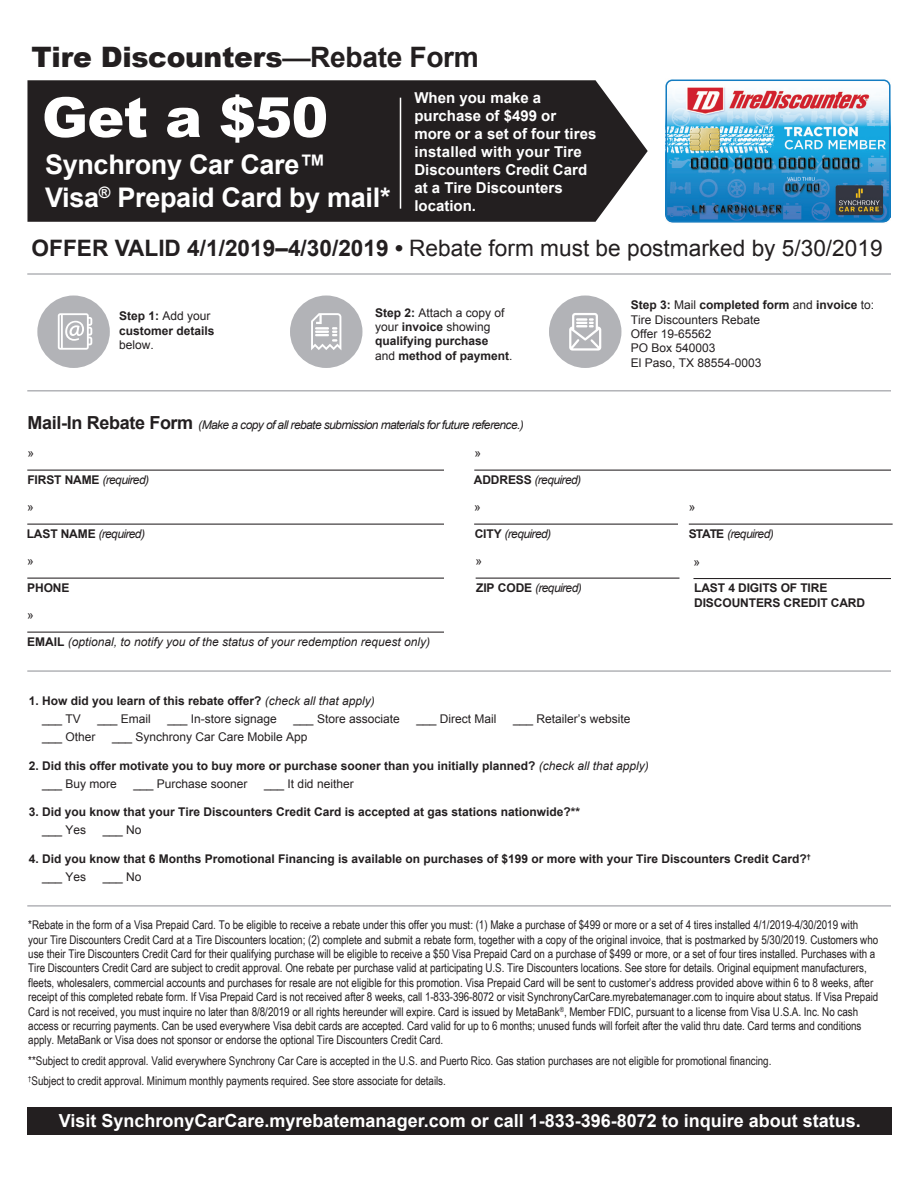
<style>
.page{position:relative;width:918px;height:1188px;background:#fff}
.page>*{position:absolute;margin:0;border:0;box-sizing:border-box;transform-origin:0 0}
.t1{font:900 55.2px "Arial";color:#fff}
.t2{font:900 28.2px "Arial";letter-spacing:-.01em;color:#231f20}
.t3{font:700 27px/32.4px "Arial";letter-spacing:-.01em;color:#fff}
.t4{font:22.65px "Arial";color:#231f20}
.t5{font:700 18px "Arial";color:#fff}
.t6{font:700 15px/18px "Arial";color:#fff}
.t7{font:12px/14.4px "Arial Narrow";letter-spacing:-.005em;color:#231f20}
.t8{font:700 12px/14.4px "Arial";color:#231f20}
.t9{font:12px/14.4px "Arial";color:#231f20}
.t10{font:italic 12px "Arial";letter-spacing:-.05em;color:#231f20}
.t11{font:italic 12px "Arial";color:#231f20}
.s1{font-weight:700}
.s2{font-weight:400}
.s3{font-weight:700;font-style:normal;font-size:18px}
.s4{font-weight:700;font-style:normal}
.s5{font-weight:400;font-style:italic}
</style>
<div class="page">
<img style="left:666px;top:79px;width:222px;height:144px">
<div style="left:666px;top:80px;width:225px;height:142px;border:2px solid #137cc1;border-radius:6px"></div>
<hr style="left:474px;top:470px;width:417px;height:1px;background:#231f20">
<hr style="left:693px;top:578px;width:198px;height:1px;background:#231f20">
<hr style="left:689px;top:524px;width:204px;height:1px;background:#231f20">
<hr style="left:474px;top:524px;width:204px;height:1px;background:#231f20">
<hr style="left:476px;top:578px;width:203px;height:1px;background:#231f20">
<hr style="left:27px;top:470px;width:417px;height:1px;background:#231f20">
<hr style="left:27px;top:524px;width:417px;height:1px;background:#231f20">
<hr style="left:27px;top:578px;width:417px;height:1px;background:#231f20">
<hr style="left:27px;top:632px;width:417px;height:1px;background:#231f20">
<hr style="left:27px;top:273px;width:864px;height:2px;background:#b2b3b7">
<div style="left:37px;top:296px;width:73px;height:72px;background:#b2b3b7;border-radius:50%"></div>
<svg style="left:58px;top:313px;width:34px;height:37px"></svg>
<div style="left:290px;top:296px;width:72px;height:72px;background:#b2b3b7;border-radius:50%"></div>
<svg style="left:311px;top:313px;width:30px;height:37px"></svg>
<div style="left:549px;top:296px;width:72px;height:72px;background:#b2b3b7;border-radius:50%"></div>
<svg style="left:569px;top:313px;width:32px;height:38px"></svg>
<hr style="left:27px;top:390px;width:864px;height:2px;background:#b2b3b7">
<hr style="left:27px;top:670px;width:864px;height:2px;background:#b2b3b7">
<hr style="left:27px;top:905px;width:864px;height:2px;background:#b2b3b7">
<div style="left:27px;top:1107px;width:865px;height:28px;background:#231f20"></div>
<div style="left:27px;top:80px;width:621px;height:142px;background:#231f20"></div>
<hr style="left:400px;top:98px;width:1px;height:111px;background:#fff">
<h2 class="t2" style="left:32px;top:37px;width:449px">Tire Discounters—<span class="s1">Rebate Form</span></h2>
<h1 class="t1" style="left:42px;top:77px;width:288px">Get a $50</h1>
<h3 class="t3" style="left:45px;top:149px;width:347px">Synchrony Car Care™<br>Visa<sup>®</sup> Prepaid Card by mail*</h3>
<p class="t6" style="left:414px;top:89px;width:184px">When you make a purchase of $499 or more or a set of four tires installed with your Tire<br>Discounters Credit Card at a Tire Discounters location.</p>
<h3 class="t4" style="left:32px;top:234px;width:853px"><span class="s1">OFFER VALID 4/1/2019–4/30/2019 •</span> Rebate form must be postmarked by 5/30/2019</h3>
<p class="t8" style="left:119px;top:309px;width:97px">Step 1: <span class="s2">Add your </span>customer details</p>
<p class="t9" style="left:119px;top:338px;width:36px">below.</p>
<p class="t8" style="left:375px;top:306px;width:139px">Step 2: <span class="s2">Attach a copy of your</span> invoice <span class="s2">showing </span>qualifying purchase<br><span class="s2">and</span> method of payment<span class="s2">.</span></p>
<p class="t9" style="left:631px;top:298px;width:245px"><span class="s1">Step 3:</span> Mail <span class="s1">completed form</span> and <span class="s1">invoice</span> to:<br>Tire Discounters Rebate<br>Offer 19-65562<br>PO Box 540003<br>El Paso, TX 88554-0003</p>
<p class="t10" style="left:28px;top:417px;width:498px"><span class="s3">Mail-In Rebate Form</span> (Make a copy of all rebate submission materials for future reference.)</p>
<p class="t9" style="left:28px;top:446px;width:8px">»</p>
<p class="t9" style="left:475px;top:446px;width:8px">»</p>
<p class="t10" style="left:27px;top:472px;width:123px"><span class="s4">FIRST NAME</span> (required)</p>
<p class="t10" style="left:474px;top:472px;width:109px"><span class="s4">ADDRESS</span> (required)</p>
<p class="t9" style="left:27px;top:500px;width:8px">»</p>
<p class="t9" style="left:474px;top:500px;width:8px">»</p>
<p class="t9" style="left:689px;top:500px;width:8px">»</p>
<p class="t10" style="left:689px;top:526px;width:86px"><span class="s4">STATE</span> (required)</p>
<p class="t10" style="left:27px;top:526px;width:120px"><span class="s4">LAST NAME</span> (required)</p>
<p class="t10" style="left:475px;top:526px;width:78px"><span class="s4">CITY</span> (required)</p>
<p class="t9" style="left:476px;top:554px;width:8px">»</p>
<p class="t10" style="left:476px;top:580px;width:107px"><span class="s4">ZIP CODE</span> (required)</p>
<p class="t8" style="left:694px;top:581px;width:172px">LAST 4 DIGITS OF TIRE<br>DISCOUNTERS CREDIT CARD</p>
<p class="t9" style="left:27px;top:554px;width:8px">»</p>
<p class="t8" style="left:27px;top:581px;width:44px">PHONE</p>
<p class="t9" style="left:27px;top:608px;width:8px">»</p>
<p class="t11" style="left:27px;top:634px;width:404px"><span class="s4">EMAIL</span> (optional, to notify you of the status of your redemption request only)</p>
<p class="t9" style="left:693px;top:554px;width:8px">»</p>
<p class="t8" style="left:42px;top:692px;width:334px;line-height:18px;text-indent:-14px">1. How did you learn of this rebate offer? <span class="s5">(check all that apply) </span><span class="s2">___ TV</span></p>
<p class="t9" style="left:98px;top:712px;width:55px">___ Email</p>
<p class="t9" style="left:168px;top:712px;width:111px">___ In-store signage</p>
<p class="t9" style="left:294px;top:712px;width:108px">___ Store associate</p>
<p class="t9" style="left:416px;top:712px;width:82px">___ Direct Mail</p>
<p class="t9" style="left:513px;top:712px;width:119px">___ Retailer’s website</p>
<p class="t9" style="left:42px;top:730px;width:55px">___ Other</p>
<p class="t9" style="left:112px;top:730px;width:197px">___ Synchrony Car Care Mobile App</p>
<p class="t8" style="left:42px;top:757px;width:608px;line-height:18px;text-indent:-14px">2. Did this offer motivate you to buy more or purchase sooner than you initially planned? <span class="s5">(check all that apply) </span><span class="s2">___ Buy more</span></p>
<p class="t9" style="left:134px;top:776px;width:116px">___ Purchase sooner</p>
<p class="t9" style="left:264px;top:776px;width:91px">___ It did neither</p>
<p class="t8" style="left:29px;top:805px;width:553px">3. Did you know that your Tire Discounters Credit Card is accepted at gas stations nationwide?**</p>
<p class="t9" style="left:42px;top:823px;width:46px">___ Yes</p>
<p class="t9" style="left:103px;top:823px;width:40px">___ No</p>
<p class="t8" style="left:42px;top:850px;width:770px;line-height:18px;text-indent:-14px">4. Did you know that 6 Months Promotional Financing is available on purchases of $199 or more with your Tire Discounters Credit Card?<sup>† </sup><span class="s2">___ Yes</span></p>
<p class="t9" style="left:103px;top:869px;width:40px">___ No</p>
<p class="t7" style="left:28px;top:917px;width:852px">*Rebate in the form of a Visa Prepaid Card. To be eligible to receive a rebate under this offer you must: (1) Make a purchase of $499 or more or a set of 4 tires installed 4/1/2019-4/30/2019 with your Tire Discounters Credit Card at a Tire Discounters location; (2) complete and submit a rebate form, together with a copy of the original invoice, that is postmarked by 5/30/2019. Customers who use their Tire Discounters Credit Card for their qualifying purchase will be eligible to receive a $50 Visa Prepaid Card on a purchase of $499 or more, or a set of four tires installed. Purchases with a Tire Discounters Credit Card are subject to credit approval. One rebate per purchase valid at participating U.S. Tire Discounters locations. See store for details. Original equipment manufacturers, fleets, wholesalers, commercial accounts and purchases for resale are not eligible for this promotion. Visa Prepaid Card will be sent to customer’s address provided above within 6 to 8 weeks, after receipt of this completed rebate form. If Visa Prepaid Card is not received after 8 weeks, call 1-833-396-8072 or visit SynchronyCarCare.myrebatemanager.com to inquire about status. If Visa Prepaid Card is not received, you must inquire no later than 8/8/2019 or all rights hereunder will expire. Card is issued by MetaBank<sup>®</sup>, Member FDIC, pursuant to a license from Visa U.S.A. Inc. No cash access or recurring payments. Can be used everywhere Visa debit cards are accepted. Card valid for up to 6 months; unused funds will forfeit after the valid thru date. Card terms and conditions apply. MetaBank or Visa does not sponsor or endorse the optional Tire Discounters Credit Card.</p>
<p class="t7" style="left:28px;top:1050px;width:745px;line-height:20.4px">**Subject to credit approval. Valid everywhere Synchrony Car Care is accepted in the U.S. and Puerto Rico. Gas station purchases are not eligible for promotional financing. <sup>†</sup>Subject to credit approval. Minimum monthly payments required. See store associate for details.</p>
<h3 class="t5" style="left:59px;top:1109px;width:804px">Visit SynchronyCarCare.myrebatemanager.com or call 1-833-396-8072 to inquire about status.</h3>
</div>
